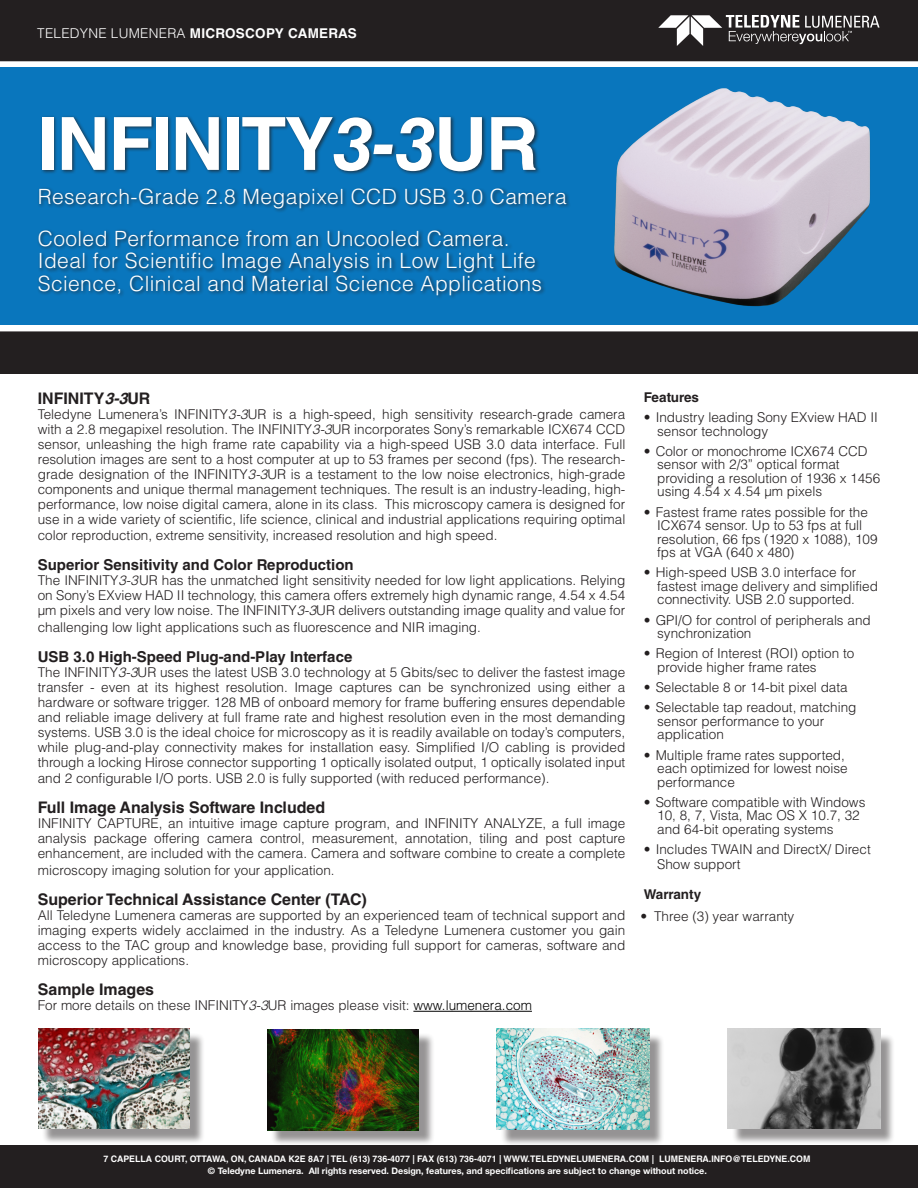
<style>
.page{position:relative;width:918px;height:1188px;background:#fff}
.page>*{position:absolute;margin:0;border:0;box-sizing:border-box;transform-origin:0 0}
.t1{font:700 73.5px "Helvetica LT Std";letter-spacing:-.02em;color:#fff}
.t2{font:300 21px/22.5px "Helvetica LT Std";letter-spacing:.02em;color:#fff}
.Body_HEADING{font:700 15.9px "Helvetica LT Std";color:#231f20}
.Body_HEADING-2{font:700 15px "Helvetica LT Std";color:#231f20}
.BODY_text{font:300 13.5px/15px "Helvetica LT Std";color:#231f20}
.t3{font:700 13.5px "Helvetica LT Std";letter-spacing:.02em;color:#fff}
.Body_HEADING-3{font:700 13.5px "Helvetica LT Std";color:#231f20}
.t4{font:700 9px "Helvetica LT Std";color:#fff}
.t5{font:700 9px "Helvetica Neue LT Std";color:#fff}
.s1{font-weight:300}
.s2{font-style:italic}
.s3{color:#000}
</style>
<div class="page">
<div style="left:0;top:67px;width:918px;height:258px;background:#0976bd"></div>
<div style="left:0;top:332px;width:918px;height:42px;background:#231f20"></div>
<div style="left:0;top:0;width:918px;height:61px;background:#231f20"></div>
<svg style="left:658px;top:15px;width:222px;height:31px"></svg>
<div style="left:36px;top:115px;width:535px;height:185px;background:#231f20;opacity:.75"></div>
<img style="left:614px;top:88px;width:256px;height:219px">
<div style="left:42px;top:1033px;width:163px;height:112px;background:#231f20;opacity:.48"></div>
<img style="left:38px;top:1028px;width:151px;height:101px">
<div style="left:500px;top:1033px;width:165px;height:114px;background:#231f20;opacity:.48"></div>
<img style="left:497px;top:1028px;width:152px;height:102px">
<div style="left:271px;top:1033px;width:163px;height:113px;background:#231f20;opacity:.48"></div>
<img style="left:267px;top:1029px;width:152px;height:101px">
<div style="left:732px;top:1034px;width:163px;height:110px;background:#231f20;opacity:.48"></div>
<img style="left:727px;top:1028px;width:153px;height:100px">
<hr style="left:413px;top:1011px;width:119px;height:1px;background:#000">
<div style="left:0;top:1146px;width:918px;height:42px;background:#231f20"></div>
<p class="t3" style="left:39px;top:24px;width:248px"><span class="s1">LUMENERA</span> MICROSCOPY CAMERAS</p>
<p class="t3" style="left:37px;top:25px;width:321px"><span class="s1">TELEDYNE LUMENERA</span> MICROSCOPY CAMERAS</p>
<p class="t1" style="left:38px;top:99px;width:502px">INFINITY<span class="s2">3-3</span>UR</p>
<p class="t2" style="left:38px;top:186px;width:530px">Research-Grade 2.8 Megapixel CCD USB 3.0 Camera</p>
<p class="t2" style="left:38px;top:227px;width:506px">Cooled Performance from an Uncooled Camera.<br>Ideal for Scientific Image Analysis in Low Light Life<br>Science, Clinical and Material Science Applications</p>
<p class="Body_HEADING" style="left:38px;top:388px;width:114px">INFINITY<span class="s2">3-3</span>UR</p>
<p class="BODY_text" style="left:38px;top:406px;width:589px;text-align:justify">Teledyne Lumenera’s INFINITY<span class="s2">3-3</span>UR is a high-speed, high sensitivity research-grade camera with a 2.8 megapixel resolution. The INFINITY<span class="s2">3-3</span>UR incorporates Sony’s remarkable ICX674 CCD sensor, unleashing the high frame rate capability via a high-speed USB 3.0 data interface. Full resolution images are sent to a host computer at up to 53 frames per second (fps). The research&shy;grade designation of the INFINITY<span class="s2">3-3</span>UR is a testament to the low noise electronics, high-grade components and unique thermal management techniques. The result is an industry-leading, high&shy;performance, low noise digital camera, alone in its class. This microscopy camera is designed for use in a wide variety of scientific, life science, clinical and industrial applications requiring optimal</p>
<p class="BODY_text" style="left:38px;top:528px;width:461px">color reproduction, extreme sensitivity, increased resolution and high speed.</p>
<p class="Body_HEADING-2" style="left:38px;top:556px;width:317px">Superior Sensitivity and Color Reproduction</p>
<p class="BODY_text" style="left:38px;top:573px;width:589px;text-align:justify">The INFINITY<span class="s2">3-3</span>UR has the unmatched light sensitivity needed for low light applications. Relying on Sony’s EXview HAD II technology, this camera offers extremely high dynamic range, 4.54 x 4.54 µm pixels and very low noise. The INFINITY<span class="s2">3-3</span>UR delivers outstanding image quality and value for</p>
<p class="BODY_text" style="left:38px;top:619px;width:445px">challenging low light applications such as fluorescence and NIR imaging.</p>
<p class="Body_HEADING-2" style="left:38px;top:647px;width:316px">USB 3.0 High-Speed Plug-and-Play Interface</p>
<p class="BODY_text" style="left:38px;top:664px;width:589px;text-align:justify">The INFINITY<span class="s2">3-3</span>UR uses the latest USB 3.0 technology at 5 Gbits/sec to deliver the fastest image transfer - even at its highest resolution. Image captures can be synchronized using either a hardware or software trigger. 128 MB of onboard memory for frame buffering ensures dependable and reliable image delivery at full frame rate and highest resolution even in the most demanding systems. USB 3.0 is the ideal choice for microscopy as it is readily available on today’s computers, while plug-and-play connectivity makes for installation easy. Simplified I/O cabling is provided through a locking Hirose connector supporting 1 optically isolated output, 1 optically isolated input</p>
<p class="BODY_text" style="left:38px;top:771px;width:513px">and 2 configurable I/O ports. USB 2.0 is fully supported (with reduced performance).</p>
<p class="Body_HEADING" style="left:38px;top:798px;width:289px">Full Image Analysis Software Included</p>
<p class="BODY_text" style="left:38px;top:816px;width:589px;text-align:justify">INFINITY CAPTURE, an intuitive image capture program, and INFINITY ANALYZE, a full image analysis package offering camera control, measurement, annotation, tiling and post capture enhancement, are included with the camera. Camera and software combine to create a complete</p>
<p class="BODY_text" style="left:38px;top:862px;width:298px">microscopy imaging solution for your application.</p>
<p class="Body_HEADING" style="left:38px;top:889px;width:331px">Superior Technical Assistance Center (TAC)</p>
<p class="BODY_text" style="left:38px;top:907px;width:589px;text-align:justify">All Teledyne Lumenera cameras are supported by an experienced team of technical support and imaging experts widely acclaimed in the industry. As a Teledyne Lumenera customer you gain access to the TAC group and knowledge base, providing full support for cameras, software and microscopy applications.</p>
<p class="Body_HEADING" style="left:38px;top:980px;width:118px">Sample Images</p>
<p class="BODY_text" style="left:38px;top:997px;width:496px">For more details on these INFINITY<span class="s2">3-3</span>UR images please visit: <span class="s3">www.lumenera.com</span></p>
<p class="Body_HEADING-3" style="left:644px;top:389px;width:57px">Features</p>
<p class="BODY_text" style="left:657px;top:410px;width:222px;line-height:13.5px;text-indent:-13px">• Industry leading Sony EXview HAD II sensor technology</p>
<p class="BODY_text" style="left:657px;top:444px;width:225px;line-height:13.5px;text-indent:-13px">• Color or monochrome ICX674 CCD sensor with 2/3” optical format providing a resolution of 1936 x 1456 using 4.54 x 4.54 μm pixels</p>
<p class="BODY_text" style="left:657px;top:505px;width:222px;line-height:13.5px;text-indent:-13px">• Fastest frame rates possible for the<br>ICX674 sensor. Up to 53 fps at full resolution, 66 fps (1920 x 1088), 109 fps at VGA (640 x 480)</p>
<p class="BODY_text" style="left:657px;top:566px;width:222px;line-height:13.5px;text-indent:-13px">• High-speed USB 3.0 interface for fastest image delivery and simplified connectivity. USB 2.0 supported.</p>
<p class="BODY_text" style="left:657px;top:613px;width:215px;line-height:13.5px;text-indent:-13px">• GPI/O for control of peripherals and synchronization</p>
<p class="BODY_text" style="left:657px;top:647px;width:199px;line-height:13.5px;text-indent:-13px">• Region of Interest (ROI) option to provide higher frame rates</p>
<p class="BODY_text" style="left:644px;top:680px;width:206px">• Selectable 8 or 14-bit pixel data</p>
<p class="BODY_text" style="left:657px;top:701px;width:201px;line-height:13.5px;text-indent:-13px">• Selectable tap readout, matching sensor performance to your application</p>
<p class="BODY_text" style="left:657px;top:748px;width:192px;line-height:13.5px;text-indent:-13px">• Multiple frame rates supported, each optimized for lowest noise performance</p>
<p class="BODY_text" style="left:657px;top:795px;width:210px;line-height:13.5px;text-indent:-13px">• Software compatible with Windows<br>10, 8, 7, Vista, Mac OS X 10.7, 32 and 64-bit operating systems</p>
<p class="BODY_text" style="left:657px;top:842px;width:215px;text-indent:-13px">• Includes TWAIN and DirectX/ Direct<br>Show support</p>
<p class="Body_HEADING-3" style="left:644px;top:886px;width:59px">Warranty</p>
<p class="BODY_text" style="left:641px;top:909px;width:155px">• Three (3) year warranty</p>
<p class="t4" style="left:104px;top:1153px;width:708px">7 CAPELLA COURT, OTTAWA, ON, CANADA K2E 8A7 | TEL (613) 736-4077 | FAX (613) 736-4071 | WWW.TELEDYNELUMENERA.COM | LUMENERA.INFO@TELEDYNE.COM</p>
<p class="t5" style="left:208px;top:1165px;width:501px">© Teledyne Lumenera. All rights reserved. Design, features, and specifications are subject to change without notice.</p>
</div>
